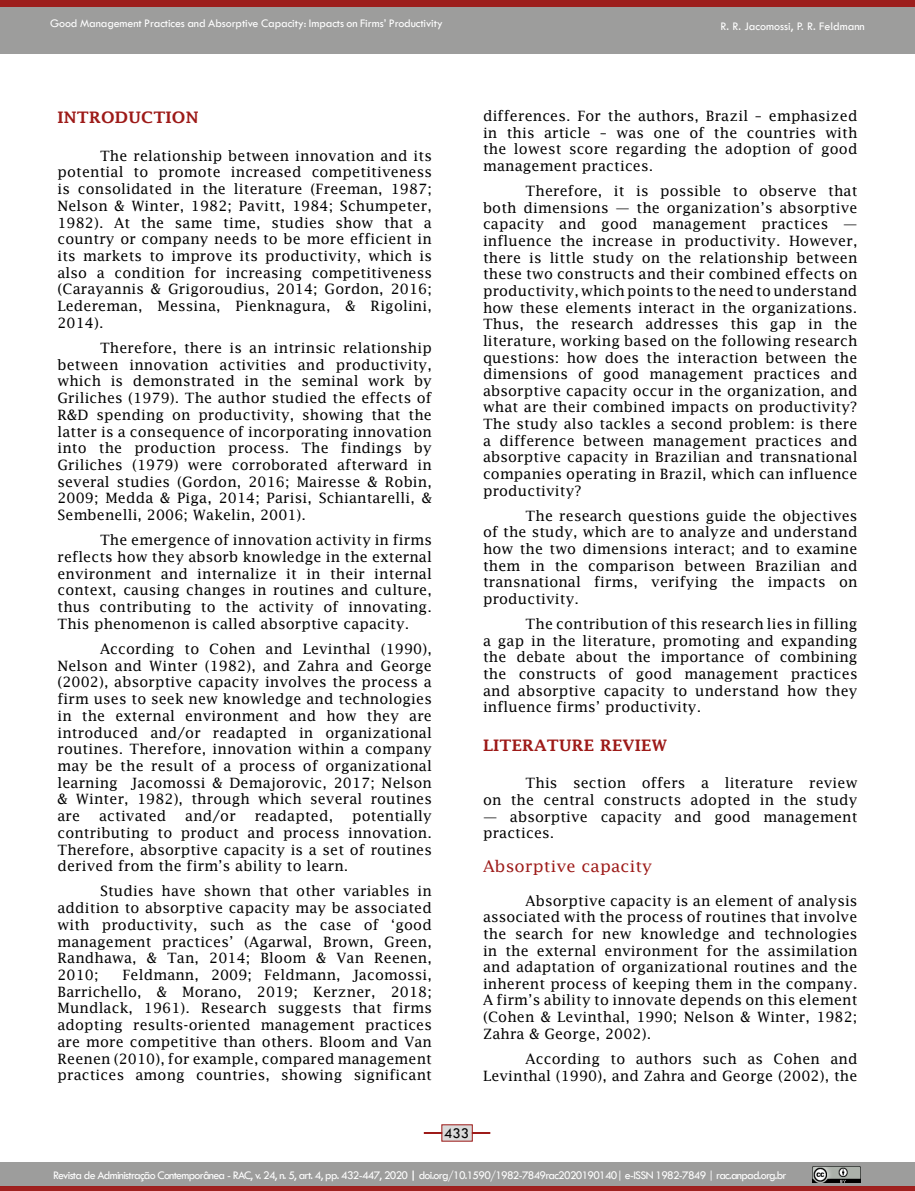
<style>
.page{position:relative;width:915px;height:1191px;background:#fff}
.page>*{position:absolute;margin:0;border:0;box-sizing:border-box;transform-origin:0 0}
.t1{font:600 15.9px "Lucida Fax";letter-spacing:.01em;color:#9d1a18;scale:1.04 1}
.t2{font:15.9px "Lucida Fax";letter-spacing:.01em;color:#9d1a18;scale:1.04 1}
.t3{font:15px "Tw Cen";color:#000}
.t4{font:14.25px/16.6px "Lucida Fax";letter-spacing:.01em;color:#000;text-align:justify}
.t5{font:12px "Tw Cen";letter-spacing:-.06em;color:#fff}
.t6{font:12px "Tw Cen";letter-spacing:-.01em;color:#fff}
.t7{font:12px "Tw Cen";color:#fff}
.s1{font-weight:700}
</style>
<div class="page">
<div style="left:0;top:0;width:914px;height:54px;background:#9d9d9c"></div>
<div style="left:0;top:0;width:914px;height:7px;background:#9d1a18"></div>
<div style="left:0;top:1162px;width:914px;height:24px;background:#9d9d9c"></div>
<img style="left:812px;top:1166px;width:48px;height:16px">
<div style="left:0;top:1186px;width:914px;height:5px;background:#a0211f"></div>
<svg style="left:423px;top:1124px;width:68px;height:18px"></svg>
<p class="t6" style="left:50px;top:16px;width:394px">Good Management Practices and Absorptive Capacity: Impacts on Firms’ Productivity</p>
<p class="t7" style="left:720px;top:19px;width:146px">R. R. Jacomossi, P. R. Feldmann</p>
<p class="t1" style="left:57px;top:108px;width:137px">INTRODUCTION</p>
<p class="t4" style="left:57px;top:147px;width:376px;text-indent:43px">The relationship between innovation and its potential to promote increased competitiveness is consolidated in the literature (Freeman, 1987; Nelson &amp; Winter, 1982; Pavitt, 1984; Schumpeter, 1982). At the same time, studies show that a country or company needs to be more efficient in its markets to improve its productivity, which is also a condition for increasing competitiveness (Carayannis &amp; Grigoroudius, 2014; Gordon, 2016; Ledereman, Messina, Pienknagura, &amp; Rigolini, 2014).</p>
<p class="t4" style="left:57px;top:339px;width:376px;text-indent:43px">Therefore, there is an intrinsic relationship between innovation activities and productivity, which is demonstrated in the seminal work by Griliches (1979). The author studied the effects of R&amp;D spending on productivity, showing that the latter is a consequence of incorporating innovation into the production process. The findings by Griliches (1979) were corroborated afterward in several studies (Gordon, 2016; Mairesse &amp; Robin, 2009; Medda &amp; Piga, 2014; Parisi, Schiantarelli, &amp; Sembenelli, 2006; Wakelin, 2001).</p>
<p class="t4" style="left:57px;top:532px;width:376px;text-indent:43px">The emergence of innovation activity in firms reflects how they absorb knowledge in the external environment and internalize it in their internal context, causing changes in routines and culture, thus contributing to the activity of innovating.<br>This phenomenon is called absorptive capacity.</p>
<p class="t4" style="left:57px;top:640px;width:376px;text-indent:43px">According to Cohen and Levinthal (1990), Nelson and Winter (1982), and Zahra and George (2002), absorptive capacity involves the process a firm uses to seek new knowledge and technologies in the external environment and how they are introduced and/or readapted in organizational routines. Therefore, innovation within a company may be the result of a process of organizational learning Jacomossi &amp; Demajorovic, 2017; Nelson &amp; Winter, 1982), through which several routines are</p>
<p class="t4" style="left:57px;top:807px;width:376px;text-indent:294px">potentially contributing to product and process innovation.<br>Therefore, absorptive capacity is a set of routines derived from the firm’s ability to learn.</p>
<p class="t4" style="left:57px;top:883px;width:376px;text-indent:43px">Studies have shown that other variables in addition to absorptive capacity may be associated with productivity, such as the case of ‘good management practices’ (Agarwal, Brown, Green, Randhawa, &amp; Tan, 2014; Bloom &amp; Van Reenen, 2010;</p>
<p class="t4" style="left:99px;top:807px;width:69px">activated</p>
<p class="t4" style="left:185px;top:807px;width:52px">and/or</p>
<p class="t4" style="left:254px;top:807px;width:80px">readapted,</p>
<p class="t4" style="left:57px;top:966px;width:376px;text-indent:65px">Feldmann, 2009; Feldmann, Jacomossi, Barrichello, &amp; Morano, 2019; Kerzner, 2018; Mundlack, 1961). Research suggests that firms adopting results-oriented management practices are more competitive than others. Bloom and Van Reenen (2010), for example, compared management practices among countries, showing significant</p>
<p class="t4" style="left:483px;top:107px;width:376px">differences. For the authors, Brazil – emphasized in this article – was one of the countries with the lowest score regarding the adoption of good management practices.</p>
<p class="t4" style="left:483px;top:183px;width:376px;text-indent:43px">Therefore, it is possible to observe that both dimensions — the organization’s absorptive capacity and good management practices — influence the increase in productivity. However, there is little study on the relationship between these two constructs and their combined effects on productivity, which points to the need to understand how these elements interact in the organizations.<br>Thus, the research addresses this gap in the literature, working based on the following research questions: how does the interaction between the dimensions of good management practices and absorptive capacity occur in the organization, and what are their combined impacts on productivity?<br>The study also tackles a second problem: is there a difference between management practices and absorptive capacity in Brazilian and transnational companies operating in Brazil, which can influence productivity?</p>
<p class="t4" style="left:483px;top:507px;width:376px;text-indent:43px">The research questions guide the objectives of the study, which are to analyze and understand how the two dimensions interact; and to examine them in the comparison between Brazilian and transnational firms, verifying the impacts on productivity.</p>
<p class="t4" style="left:483px;top:615px;width:376px;text-indent:43px">The contribution of this research lies in filling a gap in the literature, promoting and expanding the debate about the importance of combining the constructs of good management practices and absorptive capacity to understand how they influence firms’ productivity.</p>
<p class="t1" style="left:483px;top:736px;width:179px">LITERATURE REVIEW</p>
<p class="t4" style="left:483px;top:775px;width:376px;text-align:right">This section offers a literature review<br>on the central constructs adopted in the study</p>
<p class="t4" style="left:483px;top:808px;width:376px">— absorptive capacity and good management practices.</p>
<p class="t2" style="left:483px;top:857px;width:164px">Absorptive capacity</p>
<p class="t4" style="left:483px;top:892px;width:376px;text-indent:43px">Absorptive capacity is an element of analysis associated with the process of routines that involve the search for new knowledge and technologies in the external environment for the assimilation and adaptation of organizational routines and the inherent process of keeping them in the company.<br>A firm’s ability to innovate depends on this element (Cohen &amp; Levinthal, 1990; Nelson &amp; Winter, 1982; Zahra &amp; George, 2002).</p>
<p class="t4" style="left:483px;top:1050px;width:376px;text-align:right">According to authors such as Cohen and<br>Levinthal (1990), and Zahra and George (2002), the</p>
<p class="t3" style="left:445px;top:1124px;width:26px">433</p>
<p class="t5" style="left:53px;top:1167px;width:734px">Revista de Administração Contemporânea - RAC, v. 24, n. 5, art. 4, pp. 432-447, 2020 <span class="s1">|</span> doi.org/10.1590/1982-7849rac2020190140| e-ISSN 1982-7849 | rac.anpad.org.br</p>
</div>
